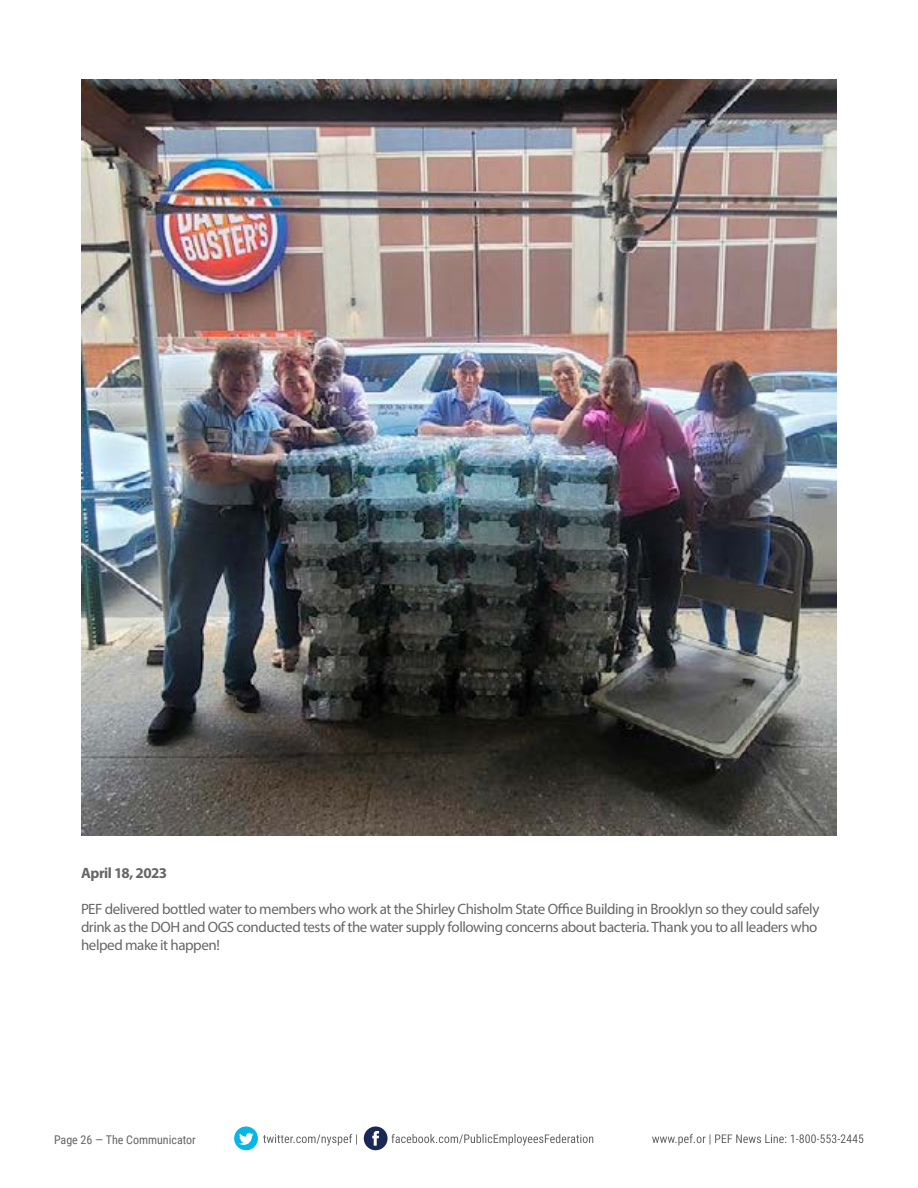
<style>
.page{position:relative;width:918px;height:1188px;background:#fff}
.page>*{position:absolute;margin:0;border:0;box-sizing:border-box;transform-origin:0 0}
.t1{font:15px/18px "Myriad Pro";letter-spacing:-.03em;color:#666767}
.t2{font:700 15px "Myriad Pro";letter-spacing:-.03em;color:#666767}
.t3{font:12px "Roboto Condensed";color:#636466}
</style>
<div class="page">
<svg style="left:234px;top:1126px;width:629px;height:24px"></svg>
<img style="left:81px;top:79px;width:756px;height:756px">
<p class="t2" style="left:81px;top:863px;width:88px">April 18, 2023</p>
<p class="t1" style="left:81px;top:900px;width:740px">PEF delivered bottled water to members who work at the Shirley Chisholm State Office Building in Brooklyn so they could safely drink as the DOH and OGS conducted tests of the water supply following concerns about bacteria. Thank you to all leaders who helped make it happen!</p>
<p class="t3" style="left:54px;top:1132px;width:143px">Page 26 — The Communicator</p>
</div>
